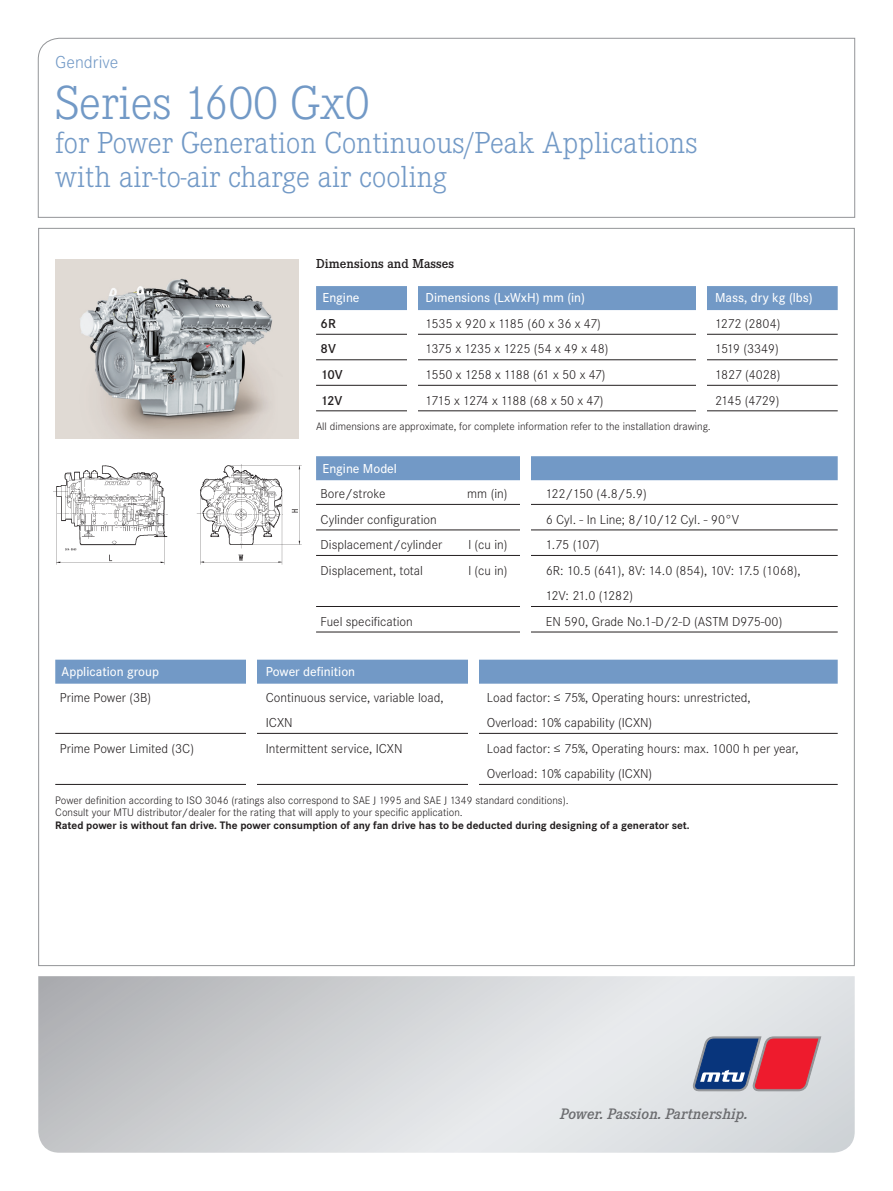
<style>
.page{position:relative;width:893px;height:1191px;background:#fff}
.page>*{position:absolute;margin:0;border:0;box-sizing:border-box;transform-origin:0 0}
.t1{font:300 49.5px "Corporate E";color:#7299c6}
.t2{font:300 31.5px/34px "Corporate E";color:#7299c6}
.t3{font:300 18px "Corporate S";letter-spacing:.005em;color:#7299c6}
.t4{font:italic 600 15.75px "Corporate E";letter-spacing:.005em;color:#6c6d70}
.t5{font:300 13.5px/25.5px "Corporate S";color:#231f20}
.t6{font:500 13.5px "Corporate S";color:#fff}
.t7{font:300 13.5px "Corporate S";letter-spacing:-.03em;color:#231f20}
.t8{font:300 13.5px "Corporate S";letter-spacing:-.07em;color:#231f20}
.t9{font:600 13.5px "Corporate E";letter-spacing:.005em;color:#231f20}
.t10{font:600 13.5px "Corporate S";color:#231f20}
.t11{font:300 13.5px "Corporate S";letter-spacing:-.035em;color:#231f20}
.t12{font:300 13.5px "Corporate S";letter-spacing:-.02em;color:#231f20}
.t13{font:300 11.25px/12.8px "Corporate S";color:#231f20}
.t14{font:700 11.25px "Corporate S";color:#231f20}
</style>
<div class="page">
<div style="left:55px;top:259px;width:244px;height:179px;background:#e0dad4"></div>
<img style="left:80px;top:278px;width:192px;height:160px">
<svg style="left:38px;top:976px;width:817px;height:176px;background:#d4d6d9"></svg>
<svg style="left:38px;top:38px;width:817px;height:180px"></svg>
<svg style="left:693px;top:1036px;width:128px;height:55px;background:#965978"></svg>
<div style="left:316px;top:286px;width:522px;height:24px;background:#7299c6"></div>
<hr style="left:316px;top:334px;width:522px;height:1px;background:#231f20">
<hr style="left:316px;top:359px;width:522px;height:1px;background:#231f20">
<hr style="left:316px;top:385px;width:522px;height:1px;background:#231f20">
<hr style="left:316px;top:410px;width:522px;height:1px;background:#231f20">
<div style="left:316px;top:456px;width:522px;height:24px;background:#7299c6"></div>
<hr style="left:316px;top:504px;width:522px;height:1px;background:#231f20">
<hr style="left:316px;top:529px;width:522px;height:1px;background:#231f20">
<hr style="left:316px;top:555px;width:522px;height:1px;background:#231f20">
<hr style="left:316px;top:606px;width:522px;height:1px;background:#231f20">
<hr style="left:316px;top:632px;width:522px;height:1px;background:#231f20">
<div style="left:407px;top:285px;width:11px;height:130px;background:#fff"></div>
<div style="left:697px;top:285px;width:10px;height:130px;background:#fff"></div>
<div style="left:520px;top:448px;width:11px;height:189px;background:#fff"></div>
<img style="left:53px;top:464px;width:249px;height:101px">
<div style="left:55px;top:659px;width:783px;height:24px;background:#7299c6"></div>
<hr style="left:55px;top:733px;width:783px;height:1px;background:#231f20">
<hr style="left:55px;top:784px;width:783px;height:1px;background:#231f20">
<div style="left:247px;top:658px;width:10px;height:133px;background:#fff"></div>
<div style="left:468px;top:657px;width:10px;height:133px;background:#fff"></div>
<h3 class="t3" style="left:55px;top:52px;width:64px">Gendrive</h3>
<h1 class="t1" style="left:55px;top:76px;width:316px">Series 1600 Gx0</h1>
<h2 class="t2" style="left:55px;top:126px;width:644px">for Power Generation Continuous/Peak Applications with air-to-air charge air cooling</h2>
<p class="t9" style="left:316px;top:256px;width:140px">Dimensions and Masses</p>
<p class="t6" style="left:322px;top:290px;width:39px">Engine</p>
<p class="t6" style="left:426px;top:290px;width:161px">Dimensions (LxWxH) mm (in)</p>
<p class="t6" style="left:715px;top:290px;width:99px">Mass, dry kg (lbs)</p>
<p class="t10" style="left:321px;top:316px;width:17px">6R</p>
<p class="t5" style="left:426px;top:311px;width:177px">1535 x 920 x 1185 (60 x 36 x 47)</p>
<p class="t5" style="left:715px;top:311px;width:67px">1272 (2804)</p>
<p class="t10" style="left:321px;top:341px;width:17px">8V</p>
<p class="t5" style="left:426px;top:336px;width:184px">1375 x 1235 x 1225 (54 x 49 x 48)</p>
<p class="t11" style="left:715px;top:342px;width:65px">1519 (3349)</p>
<p class="t10" style="left:321px;top:367px;width:24px">10V</p>
<p class="t7" style="left:426px;top:367px;width:182px">1550 x 1258 x 1188 (61 x 50 x 47)</p>
<p class="t5" style="left:715px;top:362px;width:67px">1827 (4028)</p>
<p class="t10" style="left:321px;top:392px;width:23px">12V</p>
<p class="t8" style="left:426px;top:393px;width:179px">1715 x 1274 x 1188 (68 x 50 x 47)</p>
<p class="t12" style="left:715px;top:393px;width:66px">2145 (4729)</p>
<p class="t13" style="left:316px;top:420px;width:396px">All dimensions are approximate, for complete information refer to the installation drawing.</p>
<p class="t6" style="left:322px;top:460px;width:76px">Engine Model</p>
<p class="t5" style="left:321px;top:481px;width:67px">Bore/stroke</p>
<p class="t5" style="left:467px;top:481px;width:42px">mm (in)</p>
<p class="t5" style="left:546px;top:481px;width:103px">122/150 (4.8/5.9)</p>
<p class="t5" style="left:321px;top:506px;width:118px">Cylinder configuration</p>
<p class="t5" style="left:546px;top:506px;width:195px">6 Cyl. - In Line; 8/10/12 Cyl. - 90°V</p>
<p class="t5" style="left:321px;top:532px;width:123px">Displacement/cylinder</p>
<p class="t5" style="left:468px;top:532px;width:41px">l (cu in)</p>
<p class="t5" style="left:546px;top:532px;width:55px">1.75 (107)</p>
<p class="t5" style="left:321px;top:557px;width:104px">Displacement, total</p>
<p class="t5" style="left:468px;top:557px;width:41px">l (cu in)</p>
<p class="t5" style="left:546px;top:557px;width:256px">6R: 10.5 (641), 8V: 14.0 (854), 10V: 17.5 (1068),<br>12V: 21.0 (1282)</p>
<p class="t5" style="left:321px;top:609px;width:94px">Fuel specification</p>
<p class="t5" style="left:546px;top:609px;width:238px">EN 590, Grade No.1-D/2-D (ASTM D975-00)</p>
<p class="t6" style="left:62px;top:664px;width:99px">Application group</p>
<p class="t6" style="left:266px;top:664px;width:91px">Power definition</p>
<p class="t5" style="left:60px;top:684px;width:93px">Prime Power (3B)</p>
<p class="t5" style="left:266px;top:684px;width:179px">Continuous service, variable load,</p>
<p class="t5" style="left:487px;top:684px;width:265px">Load factor: ≤ 75%, Operating hours: unrestricted,</p>
<p class="t5" style="left:266px;top:710px;width:28px">ICXN</p>
<p class="t5" style="left:487px;top:710px;width:167px">Overload: 10% capability (ICXN)</p>
<p class="t5" style="left:60px;top:735px;width:136px">Prime Power Limited (3C)</p>
<p class="t5" style="left:266px;top:735px;width:138px">Intermittent service, ICXN</p>
<p class="t5" style="left:487px;top:735px;width:313px">Load factor: ≤ 75%, Operating hours: max. 1000 h per year,<br>Overload: 10% capability (ICXN)</p>
<p class="t13" style="left:55px;top:793px;width:515px">Power definition according to ISO 3046 (ratings also correspond to SAE J 1995 and SAE J 1349 standard conditions).<br>Consult your MTU distributor/dealer for the rating that will apply to your specific application.</p>
<p class="t14" style="left:55px;top:819px;width:636px">Rated power is without fan drive. The power consumption of any fan drive has to be deducted during designing of a generator set.</p>
<p class="t4" style="left:560px;top:1104px;width:189px">Power. Passion. Partnership.</p>
</div>
